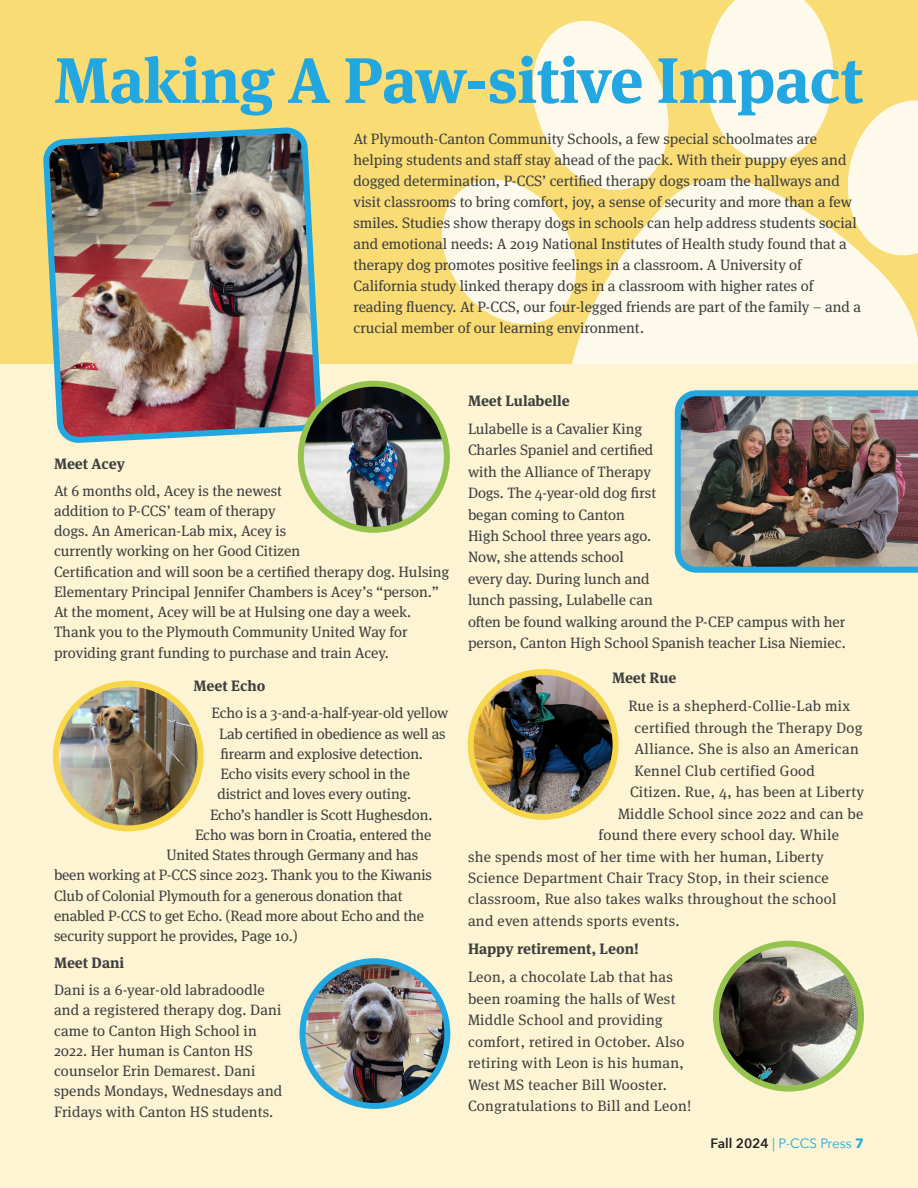
<style>
.page{position:relative;width:918px;height:1188px;background:#fff}
.page>*{position:absolute;margin:0;border:0;box-sizing:border-box;transform-origin:0 0}
.P1{font:700 64.05px "Meta Serif Pro";letter-spacing:-.01em;color:#22a7e0}
.P2{font:15px/21.5px "Meta Serif Pro";color:#3e3e3f}
.P2-2{font:15px/21.5px "Meta Serif Pro";letter-spacing:.02em;color:#3e3e3f}
.P2-3{font:700 15px "Meta Serif Pro";color:#3e3e3f}
.t1{font:13.5px "Avenir Next";letter-spacing:-.005em;color:#22a7e0}
.s1{font-weight:600;color:#231f20}
.s2{font-weight:700}
</style>
<div class="page">
<div style="left:0;top:0;width:918px;height:363px;background:#f9dc74"></div>
<svg style="left:568px;top:178px;width:350px;height:186px;background:#fcf6dd"></svg>
<svg style="left:705px;top:0;width:129px;height:162px"></svg>
<svg style="left:847px;top:100px;width:71px;height:156px"></svg>
<svg style="left:442px;top:20px;width:227px;height:304px"></svg>
<div style="left:0;top:364px;width:918px;height:824px;background:#fcf4d2"></div>
<img style="left:56px;top:684px;width:145px;height:144px;border-radius:72px">
<div style="left:53px;top:681px;width:151px;height:150px;border:6px solid #f8d64a;border-radius:50%"></div>
<img style="left:303px;top:961px;width:144px;height:145px">
<div style="left:300px;top:958px;width:150px;height:151px;border:6px solid #22a7e0;border-radius:50%"></div>
<img style="left:674px;top:390px;width:244px;height:183px">
<img style="left:46px;top:130px;width:273px;height:310px">
<img style="left:716px;top:944px;width:145px;height:141px">
<div style="left:713px;top:941px;width:151px;height:151px;border:6px solid #96c34d;border-radius:50%"></div>
<img style="left:301px;top:384px;width:146px;height:146px;border-radius:73px">
<div style="left:298px;top:381px;width:152px;height:152px;border:6px solid #96c34d;border-radius:50%"></div>
<img style="left:471px;top:672px;width:145px;height:145px;border-radius:72px">
<div style="left:468px;top:669px;width:151px;height:151px;border:6px solid #f8d64a;border-radius:50%"></div>
<p class="P1" style="left:54px;top:29px;width:811px">Making A Paw-sitive Impact</p>
<p class="P2" style="left:353px;top:128px;width:509px;line-height:21px">At Plymouth-Canton Community Schools, a few special schoolmates are helping students and staff stay ahead of the pack. With their puppy eyes and dogged determination, P-CCS’ certified therapy dogs roam the hallways and visit classrooms to bring comfort, joy, a sense of security and more than a few smiles. Studies show therapy dogs in schools can help address students social and emotional needs: A 2019 National Institutes of Health study found that a therapy dog promotes positive feelings in a classroom. A University of California study linked therapy dogs in a classroom with higher rates of reading fluency. At P-CCS, our four-legged friends are part of the family – and a crucial member of our learning environment.</p>
<p class="P2-3" style="left:54px;top:451px;width:73px">Meet Acey</p>
<p class="P2" style="left:54px;top:479px;width:397px;line-height:20.2px">At 6 months old, Acey is the newest<br>addition to P-CCS’ team of therapy<br>dogs. An American-Lab mix, Acey is<br>currently working on her Good Citizen<br>Certification and will soon be a certified therapy dog. Hulsing Elementary Principal Jennifer Chambers is Acey’s “person.” At the moment, Acey will be at Hulsing one day a week.<br>Thank you to the Plymouth Community United Way for providing grant funding to purchase and train Acey.</p>
<p class="P2-3" style="left:194px;top:674px;width:73px">Meet Echo</p>
<p class="P2" style="left:212px;top:702px;width:239px">Echo is a 3-and-a-half-year-old yellow</p>
<p class="P2" style="left:219px;top:722px;width:228px">Lab certified in obedience as well as</p>
<p class="P2" style="left:220px;top:742px;width:204px">firearm and explosive detection.</p>
<p class="P2" style="left:220px;top:762px;width:191px">Echo visits every school in the</p>
<p class="P2" style="left:218px;top:783px;width:195px">district and loves every outing.</p>
<p class="P2" style="left:210px;top:803px;width:224px">Echo’s handler is Scott Hughesdon.</p>
<p class="P2" style="left:195px;top:823px;width:238px">Echo was born in Croatia, entered the</p>
<p class="P2" style="left:166px;top:843px;width:253px">United States through Germany and has</p>
<p class="P2" style="left:54px;top:864px;width:379px">been working at P-CCS since 2023. Thank you to the Kiwanis</p>
<p class="P2" style="left:54px;top:884px;width:350px">Club of Colonial Plymouth for a generous donation that</p>
<p class="P2" style="left:54px;top:904px;width:372px">enabled P-CCS to get Echo. (Read more about Echo and the</p>
<p class="P2" style="left:54px;top:924px;width:245px">security support he provides, Page 10.)</p>
<p class="P2-3" style="left:54px;top:951px;width:72px">Meet Dani</p>
<p class="P2" style="left:54px;top:979px;width:230px;line-height:20.4px">Dani is a 6-year-old labradoodle and a registered therapy dog. Dani came to Canton High School in<br>2022. Her human is Canton HS counselor Erin Demarest. Dani spends Mondays, Wednesdays and<br>Fridays with Canton HS students.</p>
<p class="P2-3" style="left:468px;top:388px;width:103px">Meet Lulabelle</p>
<p class="P2" style="left:468px;top:417px;width:379px">Lulabelle is a Cavalier King<br>Charles Spaniel and certified<br>with the Alliance of Therapy<br>Dogs. The 4-year-old dog first<br>began coming to Canton<br>High School three years ago.<br>Now, she attends school<br>every day. During lunch and<br>lunch passing, Lulabelle can<br>often be found walking around the P-CEP campus with her person, Canton High School Spanish teacher Lisa Niemiec.</p>
<p class="P2-3" style="left:612px;top:666px;width:66px">Meet Rue</p>
<p class="P2-2" style="left:628px;top:695px;width:223px">Rue is a shepherd-Collie-Lab mix</p>
<p class="P2-2" style="left:634px;top:716px;width:230px">certified through the Therapy Dog</p>
<p class="P2-2" style="left:634px;top:738px;width:226px">Alliance. She is also an American</p>
<p class="P2-2" style="left:634px;top:759px;width:182px">Kennel Club certified Good</p>
<p class="P2-2" style="left:630px;top:781px;width:236px">Citizen. Rue, 4, has been at Liberty</p>
<p class="P2-2" style="left:618px;top:802px;width:247px">Middle School since 2022 and can be</p>
<p class="P2-2" style="left:598px;top:823px;width:242px">found there every school day. While</p>
<p class="P2-2" style="left:468px;top:845px;width:357px">she spends most of her time with her human, Liberty</p>
<p class="P2-2" style="left:468px;top:866px;width:362px">Science Department Chair Tracy Stop, in their science</p>
<p class="P2-2" style="left:468px;top:888px;width:370px">classroom, Rue also takes walks throughout the school</p>
<p class="P2-2" style="left:468px;top:909px;width:213px">and even attends sports events.</p>
<p class="P2-3" style="left:468px;top:937px;width:172px">Happy retirement, Leon!</p>
<p class="P2-2" style="left:468px;top:966px;width:225px">Leon, a chocolate Lab that has been roaming the halls of West<br>Middle School and providing comfort, retired in October. Also retiring with Leon is his human,<br>West MS teacher Bill Wooster.<br>Congratulations to Bill and Leon!</p>
<p class="t1" style="left:711px;top:1132px;width:155px"><span class="s1">Fall 2024</span> | P-CCS Press <span class="s2">7</span></p>
</div>
